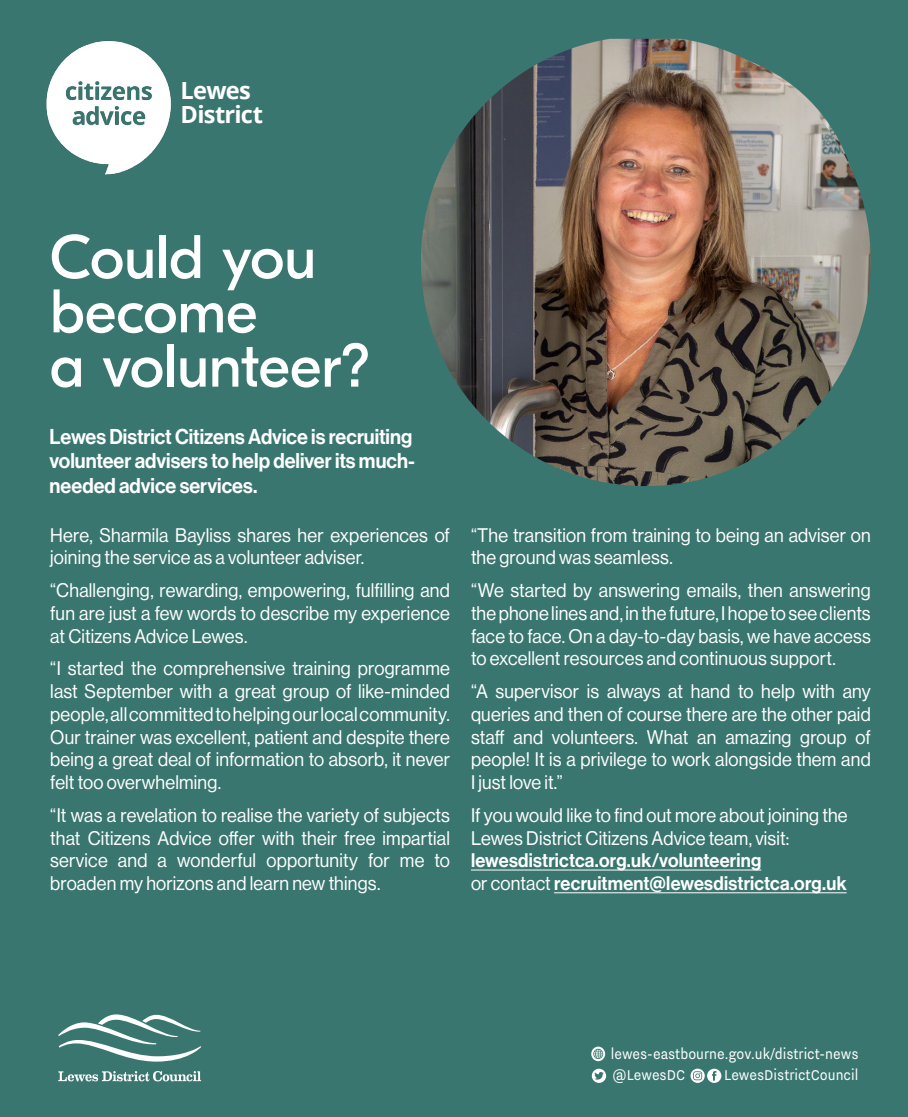
<style>
.page{position:relative;width:908px;height:1117px;background:#fff}
.page>*{position:absolute;margin:0;border:0;box-sizing:border-box;transform-origin:0 0}
.t1{font:61.25px/54.2px "GT Eesti Pro Display";letter-spacing:-.01em;color:#fff}
.t2{font:700 23.62px/23.6px "Open Sans";letter-spacing:-.035em;color:#fff}
.t3{font:21px/24.5px "N Haas Grotesk DS Pro 65 Md";color:#fff;scale:.95 1}
.t4{font:19.25px/22.8px "N Haas Grotesk DS Pro 55 Rg";letter-spacing:.01em;color:#fff;text-align:justify;scale:.95 1}
.t5{font:19.25px/22.8px "N Haas Grotesk DS Pro 65 Md";letter-spacing:.015em;color:#fff;scale:.95 1}
.t6{font:17.5px/20.7px "Nitti Grotesk";color:#fff;scale:.9 1}
.s1{font-family:"N Haas Grotesk DS Pro 55 Rg"}
</style>
<div class="page">
<div style="left:0;top:0;width:908px;height:1116px;background:#3a7670"></div>
<svg style="left:58px;top:1014px;width:143px;height:47px"></svg>
<svg style="left:58px;top:1071px;width:143px;height:10px"></svg>
<svg style="left:591px;top:1046px;width:14px;height:14px"></svg>
<svg style="left:592px;top:1068px;width:14px;height:14px"></svg>
<svg style="left:690px;top:1068px;width:31px;height:14px"></svg>
<hr style="left:471px;top:869px;width:290px;height:1px;background:#fff">
<hr style="left:554px;top:892px;width:292px;height:1px;background:#fff">
<img style="left:421px;top:39px;width:450px;height:447px">
<img style="left:46px;top:40px;width:125px;height:135px">
<p class="t2" style="left:181px;top:78px;width:84px">Lewes<br>District</p>
<h1 class="t1" style="left:50px;top:231px;width:322px">Could you become<br>a volunteer?</h1>
<p class="t3" style="left:50px;top:424px;width:386px">Lewes District Citizens Advice is recruiting volunteer advisers to help deliver its much&shy;needed advice services.</p>
<p class="t4" style="left:50px;top:523px;width:422px">Here, Sharmila Bayliss shares her experiences of joining the service as a volunteer adviser.</p>
<p class="t4" style="left:50px;top:579px;width:422px">“Challenging, rewarding, empowering, fulfilling and fun are just a few words to describe my experience at Citizens Advice Lewes.</p>
<p class="t4" style="left:50px;top:657px;width:422px">“I started the comprehensive training programme last September with a great group of like-minded people, all committed to helping our local community.<br>Our trainer was excellent, patient and despite there being a great deal of information to absorb, it never felt too overwhelming.</p>
<p class="t4" style="left:50px;top:803px;width:422px">“It was a revelation to realise the variety of subjects that Citizens Advice offer with their free impartial service and a wonderful opportunity for me to broaden my horizons and learn new things.</p>
<p class="t4" style="left:471px;top:523px;width:422px">“The transition from training to being an adviser on the ground was seamless.</p>
<p class="t4" style="left:471px;top:579px;width:422px">“We started by answering emails, then answering the phone lines and, in the future, I hope to see clients face to face. On a day-to-day basis, we have access to excellent resources and continuous support.</p>
<p class="t4" style="left:471px;top:680px;width:422px">“A supervisor is always at hand to help with any queries and then of course there are the other paid staff and volunteers. What an amazing group of people! It is a privilege to work alongside them and I just love it.”</p>
<p class="t4" style="left:471px;top:803px;width:398px">If you would like to find out more about joining the<br>Lewes District Citizens Advice team, visit:</p>
<p class="t5" style="left:471px;top:849px;width:397px">lewesdistrictca.org.uk/volunteering<br><span class="s1">or contact</span> recruitment@lewesdistrictca.org.uk</p>
<p class="t6" style="left:611px;top:1042px;width:277px">lewes-eastbourne.gov.uk/district-news @LewesDC</p>
<p class="t6" style="left:724px;top:1063px;width:151px">LewesDistrictCouncil</p>
</div>
